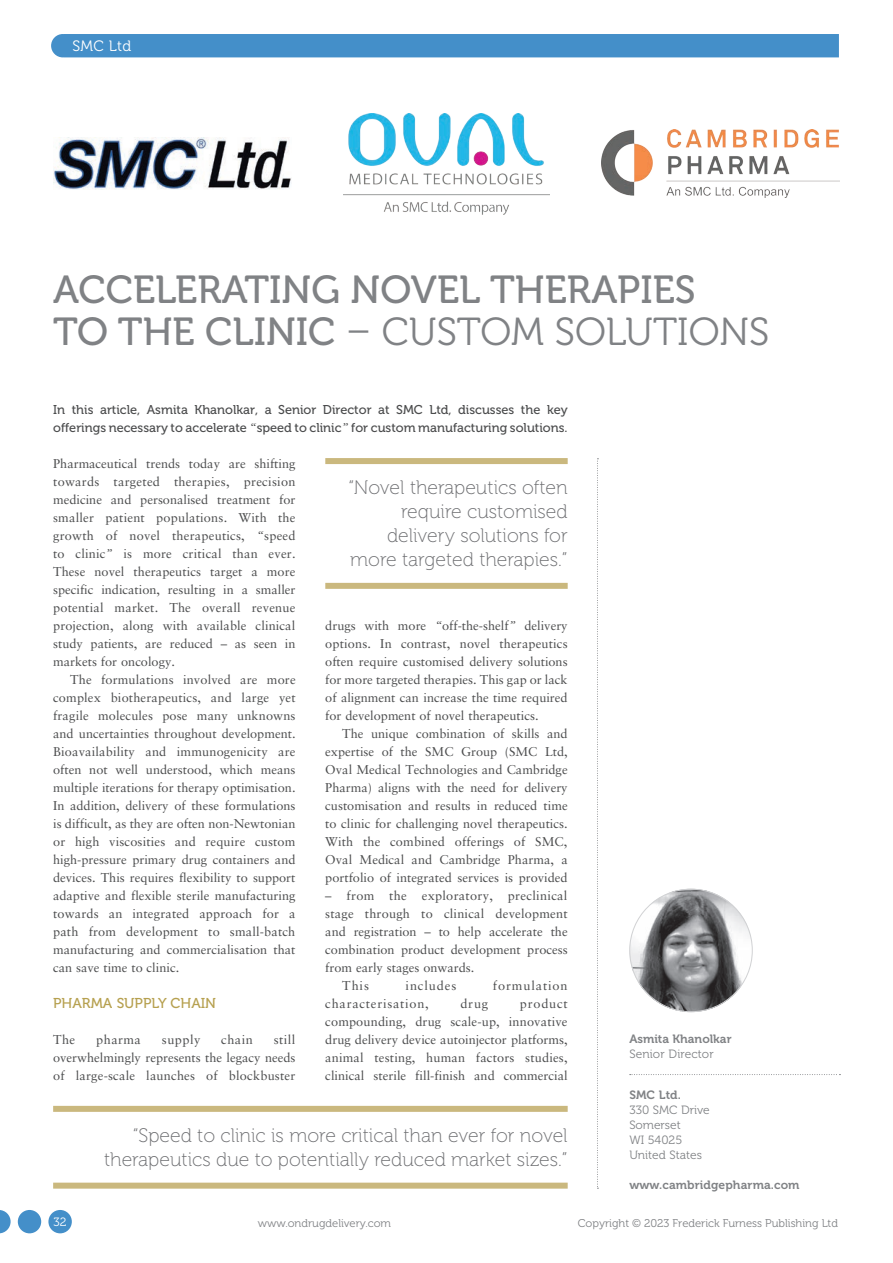
<style>
.page{position:relative;width:893px;height:1263px;background:#fff}
.page>*{position:absolute;margin:0;border:0;box-sizing:border-box;transform-origin:0 0}
.MF_Title{font:39px/42px "Museo 500";color:#808285}
.MF_pullquote{font:19.5px/24px "Museo 100";color:#6c6d70;text-align:right}
.t1{font:15px "Museo 300";letter-spacing:.025em;color:#fff}
.MF_Xhead{font:14.25px "Museo 500";color:#b6a04f}
.MF_body{font:12.75px/18px "Sabon LT Std";color:#4b4c4d;text-align:justify}
.MF_body_no_indent{font:12.75px/18px "Sabon LT Std";color:#4b4c4d;text-align:justify}
.MF_standfirst{font:12.75px/18px "Museo 500";color:#4b4c4d}
.MF_body-2{font:12.75px "Sabon LT Std";letter-spacing:.07em;color:#4b4c4d}
.MF_body-3{font:12.75px "Sabon LT Std";letter-spacing:.06em;color:#4b4c4d}
.MF_author_box_body{font:12px "Museo 300";color:#808285}
.MF_author_box_body_B{font:12px "Museo 700";letter-spacing:.01em;color:#808285}
.MF_author_box_body-2{font:12px "Museo 700";color:#808285}
.MF_author_box_body_U{font:12px "Museo 300";letter-spacing:.01em;color:#808285}
.t2{font:12px "Museo 300";color:#fff}
.t3{font:11.25px "Museo 300";color:#808285}
.s1{font-family:"Museo 300"}
.s2{font-family:"Sabon LT Std";font-style:italic}
.s3{font-style:italic}
</style>
<div class="page">
<div style="left:51px;top:34px;width:788px;height:23px;background:#448fc9"></div>
<svg style="left:597px;top:458px;width:1px;height:731px"></svg>
<svg style="left:630px;top:1074px;width:210px;height:1px"></svg>
<img style="left:629px;top:889px;width:124px;height:123px;border-radius:62px">
<div style="left:325px;top:458px;width:243px;height:6px;background:#cab87e"></div>
<div style="left:325px;top:583px;width:243px;height:6px;background:#cab87e"></div>
<div style="left:53px;top:1106px;width:515px;height:6px;background:#cab87e"></div>
<div style="left:53px;top:1182px;width:515px;height:6px;background:#cab87e"></div>
<img style="left:53px;top:137px;width:238px;height:53px">
<img style="left:343px;top:113px;width:207px;height:101px">
<img style="left:602px;top:129px;width:238px;height:69px">
<div style="left:48px;top:1210px;width:24px;height:23px;background:#448fc9;border-radius:50%"></div>
<div style="left:18px;top:1210px;width:23px;height:23px;background:#448fc9;border-radius:50%"></div>
<svg style="left:0;top:1210px;width:11px;height:23px"></svg>
<p class="t1" style="left:72px;top:37px;width:60px">SMC Ltd</p>
<p class="MF_Title" style="left:53px;top:269px;width:718px">ACCELERATING NOVEL THERAPIES<br>TO THE CLINIC <span class="s1">– CUSTOM SOLUTIONS</span></p>
<p class="MF_standfirst" style="left:53px;top:401px;width:516px">In this article, Asmita Khanolkar, a Senior Director at SMC Ltd, discusses the key offerings necessary to accelerate <span class="s2">“</span>speed to clinic<span class="s2">”</span> for custom manufacturing solutions.</p>
<p class="MF_body_no_indent" style="left:53px;top:454px;width:244px">Pharmaceutical trends today are shifting towards targeted therapies, precision medicine and personalised treatment for smaller patient populations. With the growth of novel therapeutics, <span class="s3">“</span>speed to clinic<span class="s3">”</span> is more critical than ever.<br>These novel therapeutics target a more specific indication, resulting in a smaller potential market. The overall revenue projection, along with available clinical study patients, are reduced – as seen in markets for oncology.</p>
<p class="MF_body" style="left:53px;top:670px;width:244px;text-indent:17px">The formulations involved are more complex biotherapeutics, and large yet fragile molecules pose many unknowns and uncertainties throughout development.<br>Bioavailability and immunogenicity are often not well understood, which means multiple iterations for therapy optimisation.<br>In addition, delivery of these formulations is difficult, as they are often non-Newtonian or high viscosities and require custom high-pressure primary drug containers and devices. This requires flexibility to support adaptive and flexible sterile manufacturing towards an integrated approach for a path from development to small-batch manufacturing and commercialisation that can save time to clinic.</p>
<p class="MF_Xhead" style="left:53px;top:995px;width:165px">PHARMA SUPPLY CHAIN</p>
<p class="MF_body_no_indent" style="left:53px;top:1030px;width:24px">The</p>
<p class="MF_body_no_indent" style="left:96px;top:1030px;width:46px">pharma</p>
<p class="MF_body_no_indent" style="left:162px;top:1030px;width:40px">supply</p>
<p class="MF_body_no_indent" style="left:221px;top:1030px;width:33px">chain</p>
<p class="MF_body_no_indent" style="left:53px;top:1030px;width:244px;text-indent:221px">still overwhelmingly represents the legacy needs of large-scale launches of blockbuster</p>
<p class="MF_pullquote" style="left:348px;top:476px;width:221px">“Novel therapeutics often require customised delivery solutions for more targeted therapies.”</p>
<p class="MF_body_no_indent" style="left:325px;top:616px;width:244px">drugs with more <span class="s3">“</span>off-the-shelf<span class="s3">”</span> delivery options. In contrast, novel therapeutics often require customised delivery solutions for more targeted therapies. This gap or lack of alignment can increase the time required for development of novel therapeutics.</p>
<p class="MF_body" style="left:325px;top:724px;width:244px;text-indent:17px">The unique combination of skills and expertise of the SMC Group (SMC Ltd, Oval Medical Technologies and Cambridge Pharma) aligns with the need for delivery customisation and results in reduced time to clinic for challenging novel therapeutics.<br>With the combined offerings of SMC, Oval Medical and Cambridge Pharma, a portfolio of integrated services is provided</p>
<p class="MF_body" style="left:325px;top:886px;width:244px">– from the exploratory, preclinical stage through to clinical development and registration – to help accelerate the combination product development process from early stages onwards.</p>
<p class="MF_body" style="left:342px;top:977px;width:28px">This</p>
<p class="MF_body-2" style="left:406px;top:978px;width:52px">includes</p>
<p class="MF_body-2" style="left:493px;top:978px;width:76px">formulation</p>
<p class="MF_body-3" style="left:325px;top:996px;width:105px">characterisation,</p>
<p class="MF_body" style="left:460px;top:995px;width:29px">drug</p>
<p class="MF_body" style="left:325px;top:995px;width:244px;text-indent:195px">product compounding, drug scale-up, innovative drug delivery device autoinjector platforms, animal testing, human factors studies, clinical sterile fill-finish and commercial</p>
<p class="MF_pullquote" style="left:104px;top:1123px;width:465px">“Speed to clinic is more critical than ever for novel therapeutics due to potentially reduced market sizes.”</p>
<p class="MF_author_box_body-2" style="left:629px;top:1032px;width:104px">Asmita Khanolkar</p>
<p class="MF_author_box_body_U" style="left:629px;top:1047px;width:86px">Senior Director</p>
<p class="MF_author_box_body_B" style="left:629px;top:1088px;width:53px">SMC Ltd.</p>
<p class="MF_author_box_body" style="left:629px;top:1103px;width:82px">330 SMC Drive</p>
<p class="MF_author_box_body" style="left:629px;top:1118px;width:53px">Somerset</p>
<p class="MF_author_box_body" style="left:629px;top:1133px;width:54px">WI 54025</p>
<p class="MF_author_box_body" style="left:629px;top:1148px;width:74px">United States</p>
<p class="MF_author_box_body_B" style="left:629px;top:1178px;width:172px">www.cambridgepharma.com</p>
<p class="t2" style="left:53px;top:1215px;width:15px">32</p>
<p class="t3" style="left:258px;top:1217px;width:135px">www.ondrugdelivery.com</p>
<p class="t3" style="left:578px;top:1217px;width:262px">Copyright © 2023 Frederick Furness Publishing Ltd</p>
</div>
